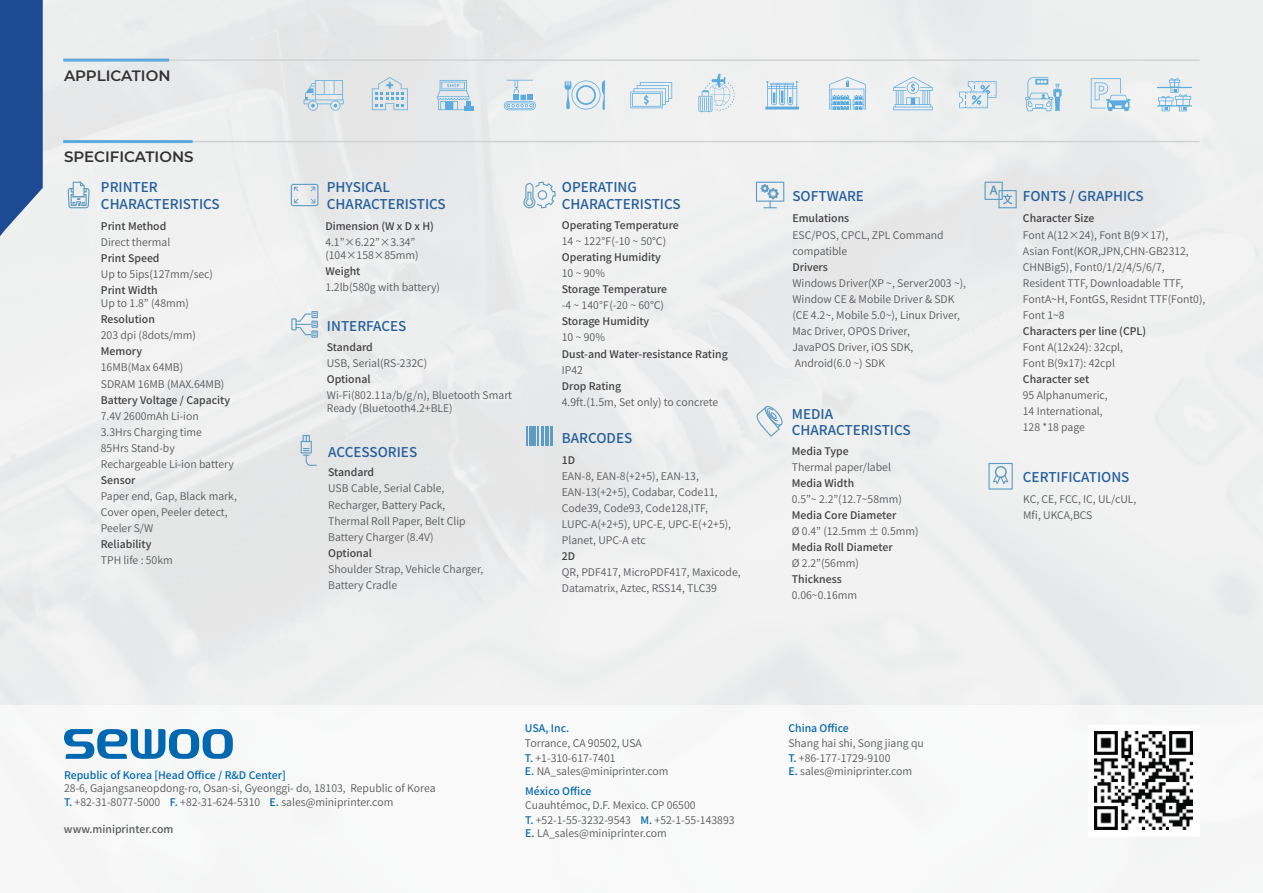
<style>
.page{position:relative;width:1263px;height:893px;background:#fff}
.page>*{position:absolute;margin:0;border:0;box-sizing:border-box;transform-origin:0 0}
.t1{font:600 15px "Montserrat";color:#333132}
.t2{font:500 13.5px/16.5px "Noto Sans CJ Kkr";color:#235f9c}
.t3{font:600 10.5px/16px "Noto Sans CJ Kkr";color:#58595b}
.t4{font:500 10.5px "Noto Sans CJ Kkr";color:#414042}
.t5{font:500 10.5px "Noto Sans CJ Kkr";color:#0067b1}
.t6{font:500 10.5px "Noto Sans CJ Kkr";color:#0468b1}
.t7{font:500 10.5px "Noto Sans CJ Kkr";color:#58595b}
.s1{font-weight:500;color:#0468b1}
</style>
<div class="page">
<img style="left:0;top:0;width:1263px;height:705px">
<div style="left:0;top:705px;width:1263px;height:188px;background:#f8f9f9"></div>
<svg style="left:64px;top:729px;width:169px;height:30px"></svg>
<hr style="left:94px;top:59px;width:1105px;height:2px;background:#d1d3d4">
<hr style="left:193px;top:141px;width:1006px;height:1px;background:#d1d3d4">
<svg style="left:0;top:0;width:43px;height:258px;background:#4369a3"></svg>
<hr style="left:63px;top:59px;width:106px;height:3px;background:#5babdf">
<hr style="left:63px;top:140px;width:130px;height:3px;background:#5babdf">
<svg style="left:68px;top:182px;width:22px;height:26px"></svg>
<svg style="left:984px;top:182px;width:33px;height:26px"></svg>
<svg style="left:988px;top:463px;width:25px;height:27px"></svg>
<svg style="left:291px;top:184px;width:27px;height:22px"></svg>
<svg style="left:301px;top:435px;width:16px;height:31px"></svg>
<svg style="left:523px;top:182px;width:33px;height:26px"></svg>
<svg style="left:756px;top:182px;width:28px;height:26px"></svg>
<hr style="left:529px;top:427px;width:4px;height:19px;background:#5e9cc4">
<hr style="left:541px;top:427px;width:3px;height:19px;background:#5e9cc4">
<hr style="left:550px;top:427px;width:3px;height:19px;background:#5e9cc4">
<svg style="left:534px;top:427px;width:5px;height:19px"></svg>
<svg style="left:526px;top:427px;width:2px;height:19px"></svg>
<svg style="left:545px;top:427px;width:3px;height:19px"></svg>
<svg style="left:304px;top:80px;width:40px;height:31px"></svg>
<svg style="left:372px;top:77px;width:36px;height:33px"></svg>
<svg style="left:504px;top:80px;width:32px;height:30px"></svg>
<svg style="left:564px;top:80px;width:41px;height:30px"></svg>
<svg style="left:630px;top:82px;width:42px;height:26px"></svg>
<svg style="left:698px;top:74px;width:37px;height:38px"></svg>
<svg style="left:437px;top:80px;width:36px;height:30px"></svg>
<svg style="left:765px;top:81px;width:34px;height:28px"></svg>
<svg style="left:829px;top:77px;width:37px;height:33px"></svg>
<svg style="left:893px;top:77px;width:40px;height:33px"></svg>
<svg style="left:959px;top:81px;width:37px;height:27px"></svg>
<svg style="left:1091px;top:78px;width:39px;height:33px"></svg>
<svg style="left:1025px;top:77px;width:36px;height:34px"></svg>
<svg style="left:1157px;top:78px;width:35px;height:33px"></svg>
<svg style="left:291px;top:311px;width:27px;height:27px"></svg>
<svg style="left:756px;top:406px;width:27px;height:31px"></svg>
<div style="left:1088px;top:725px;width:111px;height:111px;background:#fff"></div>
<img style="left:1095px;top:732px;width:97px;height:98px">
<h1 class="t1" style="left:64px;top:65px;width:108px">APPLICATION</h1>
<h1 class="t1" style="left:64px;top:146px;width:131px">SPECIFICATIONS</h1>
<p class="t2" style="left:101px;top:179px;width:120px">PRINTER<br>CHARACTERISTICS</p>
<p class="t4" style="left:101px;top:220px;width:67px">Print Method</p>
<p class="t3" style="left:101px;top:234px;width:71px">Direct thermal</p>
<p class="t4" style="left:101px;top:252px;width:60px">Print Speed</p>
<p class="t3" style="left:101px;top:266px;width:114px">Up to 5ips(127mm/sec)</p>
<p class="t4" style="left:101px;top:284px;width:58px">Print Width</p>
<p class="t3" style="left:101px;top:296px;width:89px">Up to 1.8” (48mm)</p>
<p class="t4" style="left:101px;top:314px;width:55px">Resolution</p>
<p class="t3" style="left:101px;top:328px;width:97px">203 dpi (8dots/mm)</p>
<p class="t4" style="left:101px;top:346px;width:43px">Memory</p>
<p class="t3" style="left:101px;top:360px;width:125px">16MB(Max 64MB)<br>SDRAM 16MB (MAX.64MB)</p>
<p class="t4" style="left:101px;top:394px;width:131px">Battery Voltage / Capacity</p>
<p class="t3" style="left:101px;top:408px;width:134px">7.4V 2600mAh Li-ion<br>3.3Hrs Charging time<br>85Hrs Stand-by<br>Rechargeable Li-ion battery</p>
<p class="t4" style="left:101px;top:474px;width:36px">Sensor</p>
<p class="t3" style="left:101px;top:488px;width:137px">Paper end, Gap, Black mark,<br>Cover open, Peeler detect,<br>Peeler S/W</p>
<p class="t4" style="left:101px;top:538px;width:52px">Reliability</p>
<p class="t3" style="left:101px;top:552px;width:73px">TPH life : 50km</p>
<p class="t2" style="left:327px;top:179px;width:120px">PHYSICAL<br>CHARACTERISTICS</p>
<p class="t4" style="left:325px;top:220px;width:110px">Dimension (W x D x H)</p>
<p class="t3" style="left:325px;top:236px;width:95px;line-height:13px">4.1”×6.22”×3.34” (104×158×85mm)</p>
<p class="t4" style="left:325px;top:265px;width:37px">Weight</p>
<p class="t3" style="left:325px;top:280px;width:116px">1.2lb(580g with battery)</p>
<p class="t2" style="left:327px;top:318px;width:81px">INTERFACES</p>
<p class="t4" style="left:327px;top:341px;width:48px">Standard</p>
<p class="t3" style="left:327px;top:355px;width:102px">USB, Serial(RS-232C)</p>
<p class="t4" style="left:327px;top:373px;width:45px">Optional</p>
<p class="t3" style="left:327px;top:388px;width:187px;line-height:13px">Wi-Fi(802.11a/b/g/n), Bluetooth Smart<br>Ready (Bluetooth4.2+BLE)</p>
<p class="t2" style="left:328px;top:444px;width:91px">ACCESSORIES</p>
<p class="t4" style="left:328px;top:467px;width:48px">Standard</p>
<p class="t3" style="left:328px;top:481px;width:139px">USB Cable, Serial Cable,<br>Recharger, Battery Pack,<br>Thermal Roll Paper, Belt Clip<br>Battery Charger (8.4V)</p>
<p class="t4" style="left:328px;top:547px;width:45px">Optional</p>
<p class="t3" style="left:328px;top:561px;width:156px">Shoulder Strap, Vehicle Charger,<br>Battery Cradle</p>
<p class="t2" style="left:562px;top:179px;width:120px">OPERATING<br>CHARACTERISTICS</p>
<p class="t4" style="left:562px;top:219px;width:119px">Operating Temperature</p>
<p class="t3" style="left:562px;top:233px;width:106px">14 ~ 122℉(-10 ~ 50℃)</p>
<p class="t4" style="left:562px;top:251px;width:101px">Operating Humidity</p>
<p class="t3" style="left:562px;top:266px;width:45px">10 ~ 90%</p>
<p class="t4" style="left:562px;top:284px;width:107px">Storage Temperature</p>
<p class="t3" style="left:562px;top:298px;width:104px">-4 ~ 140℉(-20 ~ 60℃)</p>
<p class="t4" style="left:562px;top:316px;width:89px">Storage Humidity</p>
<p class="t3" style="left:562px;top:330px;width:45px">10 ~ 90%</p>
<p class="t4" style="left:562px;top:348px;width:167px">Dust-and Water-resistance Rating</p>
<p class="t3" style="left:562px;top:362px;width:23px">IP42</p>
<p class="t4" style="left:562px;top:380px;width:61px">Drop Rating</p>
<p class="t3" style="left:562px;top:394px;width:158px">4.9ft.(1.5m, Set only) to concrete</p>
<p class="t2" style="left:562px;top:430px;width:72px">BARCODES</p>
<p class="t4" style="left:562px;top:454px;width:15px">1D</p>
<p class="t3" style="left:562px;top:468px;width:171px">EAN-8, EAN-8(+2+5), EAN-13,<br>EAN-13(+2+5), Codabar, Code11,<br>Code39, Code93, Code128,ITF,<br>LUPC-A(+2+5), UPC-E, UPC-E(+2+5),<br>Planet, UPC-A etc</p>
<p class="t4" style="left:562px;top:550px;width:15px">2D</p>
<p class="t3" style="left:562px;top:565px;width:180px">QR, PDF417, MicroPDF417, Maxicode,<br>Datamatrix, Aztec, RSS14, TLC39</p>
<p class="t2" style="left:792px;top:188px;width:73px">SOFTWARE</p>
<p class="t4" style="left:792px;top:213px;width:58px">Emulations</p>
<p class="t3" style="left:792px;top:227px;width:153px">ESC/POS, CPCL, ZPL Command compatible</p>
<p class="t4" style="left:792px;top:261px;width:37px">Drivers</p>
<p class="t3" style="left:792px;top:275px;width:175px">Windows Driver(XP ~, Server2003 ~),<br>Window CE &amp; Mobile Driver &amp; SDK (CE 4.2~, Mobile 5.0~), Linux Driver,<br>Mac Driver, OPOS Driver,<br>JavaPOS Driver, iOS SDK,<br>Android(6.0 ~) SDK</p>
<p class="t2" style="left:792px;top:406px;width:120px">MEDIA<br>CHARACTERISTICS</p>
<p class="t4" style="left:792px;top:445px;width:58px">Media Type</p>
<p class="t3" style="left:792px;top:459px;width:101px">Thermal paper/label</p>
<p class="t4" style="left:792px;top:477px;width:64px">Media Width</p>
<p class="t3" style="left:792px;top:491px;width:112px">0.5”~ 2.2”(12.7~58mm)</p>
<p class="t4" style="left:792px;top:509px;width:106px">Media Core Diameter</p>
<p class="t3" style="left:792px;top:523px;width:128px">Ø 0.4” (12.5mm ± 0.5mm)</p>
<p class="t4" style="left:792px;top:541px;width:102px">Media Roll Diameter</p>
<p class="t3" style="left:792px;top:556px;width:69px">Ø 2.2”(56mm)</p>
<p class="t4" style="left:792px;top:573px;width:51px">Thickness</p>
<p class="t3" style="left:792px;top:588px;width:67px">0.06~0.16mm</p>
<p class="t6" style="left:525px;top:723px;width:46px">USA, Inc.</p>
<p class="t3" style="left:525px;top:736px;width:118px;line-height:14.5px">Torrance, CA 90502, USA<br><span class="s1">T.</span> +1-310-617-7401</p>
<p class="t3" style="left:525px;top:763px;width:145px"><span class="s1">E.</span> NA_sales@miniprinter.com</p>
<p class="t5" style="left:64px;top:769px;width:223px">Republic of Korea [Head Office / R&amp;D Center]</p>
<p class="t3" style="left:64px;top:781px;width:373px;line-height:14.5px">28-6, Gajangsaneopdong-ro, Osan-si, Gyeonggi- do, 18103, Republic of Korea<br><span class="s1">T.</span> +82-31-8077-5000 <span class="s1">F.</span> +82-31-624-5310 <span class="s1">E.</span> sales@miniprinter.com</p>
<p class="t6" style="left:525px;top:785px;width:68px">México Office</p>
<p class="t3" style="left:525px;top:798px;width:211px;line-height:14.5px">Cuauhtémoc, D.F. Mexico. CP 06500<br><span class="s1">T.</span> +52-1-55-3232-9543 <span class="s1">M.</span> +52-1-55-143893</p>
<p class="t7" style="left:64px;top:824px;width:111px">www.miniprinter.com</p>
<p class="t3" style="left:525px;top:825px;width:143px"><span class="s1">E.</span> LA_sales@miniprinter.com</p>
<p class="t6" style="left:788px;top:723px;width:62px">China Office</p>
<p class="t3" style="left:788px;top:736px;width:137px;line-height:14.5px">Shang hai shi, Song jiang qu<br><span class="s1">T.</span> +86-177-1729-9100</p>
<p class="t3" style="left:788px;top:763px;width:125px"><span class="s1">E.</span> sales@miniprinter.com</p>
<p class="t2" style="left:1023px;top:188px;width:122px">FONTS / GRAPHICS</p>
<p class="t4" style="left:1023px;top:213px;width:73px">Character Size</p>
<p class="t3" style="left:1023px;top:227px;width:184px">Font A(12×24), Font B(9×17),<br>Asian Font(KOR,JPN,CHN-GB2312,<br>CHNBig5), Font0/1/2/4/5/6/7,<br>Resident TTF, Downloadable TTF,<br>FontA~H, FontGS, Residnt TTF(Font0),<br>Font 1~8</p>
<p class="t4" style="left:1023px;top:325px;width:125px">Characters per line (CPL)</p>
<p class="t3" style="left:1023px;top:339px;width:102px">Font A(12x24): 32cpl,<br>Font B(9x17): 42cpl</p>
<p class="t4" style="left:1023px;top:373px;width:68px">Character set</p>
<p class="t3" style="left:1023px;top:387px;width:86px">95 Alphanumeric,<br>14 International,<br>128 *18 page</p>
<p class="t2" style="left:1023px;top:470px;width:108px">CERTIFICATIONS</p>
<p class="t3" style="left:1023px;top:492px;width:115px">KC, CE, FCC, IC, UL/cUL,<br>Mfi, UKCA,BCS</p>
</div>
